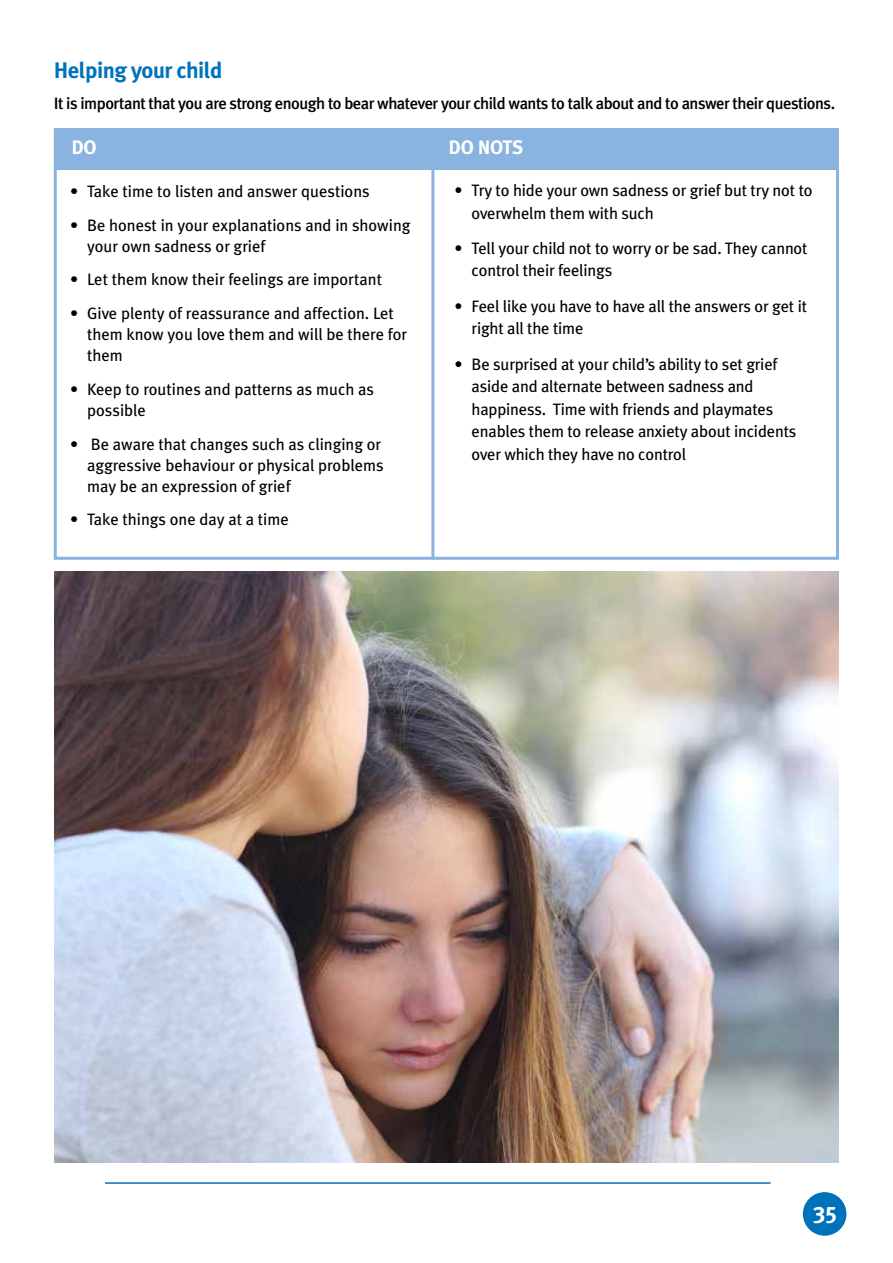
<style>
.page{position:relative;width:893px;height:1263px;background:#fff}
.page>*{position:absolute;margin:0;border:0;box-sizing:border-box;transform-origin:0 0}
.t1{font:700 23.25px "Meta Plus";color:#fff}
.t2{font:700 22.5px "Meta Plus";letter-spacing:-.02em;color:#0072bb}
.t3{font:700 19.5px "Meta Plus";letter-spacing:-.02em;color:#fff}
.t4{font:16.5px/22.5px "Meta Plus";letter-spacing:-.01em;color:#000}
.t5{font:500 16.5px "Meta Plus";letter-spacing:-.03em;color:#000}
</style>
<div class="page">
<div style="left:803px;top:1192px;width:43px;height:44px;background:#0072bb;border-radius:50%"></div>
<hr style="left:105px;top:1182px;width:665px;height:2px;background:#0072bb">
<div style="left:54px;top:128px;width:785px;height:41px;background:#8ab3e0"></div>
<hr style="left:431px;top:154px;width:3px;height:406px;background:#8ab3e0">
<img style="left:54px;top:571px;width:785px;height:591px">
<h2 class="t2" style="left:54px;top:58px;width:170px">Helping your child</h2>
<p class="t5" style="left:54px;top:94px;width:783px">It is important that you are strong enough to bear whatever your child wants to talk about and to answer their questions.</p>
<p class="t3" style="left:71px;top:136px;width:27px">DO</p>
<p class="t4" style="left:70px;top:180px;width:301px">• Take time to listen and answer questions</p>
<p class="t4" style="left:87px;top:214px;width:325px;line-height:21px;text-indent:-17px">• Be honest in your explanations and in showing your own sadness or grief</p>
<p class="t4" style="left:70px;top:268px;width:314px">• Let them know their feelings are important</p>
<p class="t4" style="left:87px;top:303px;width:322px;line-height:21px;text-indent:-17px">• Give plenty of reassurance and affection. Let them know you love them and will be there for them</p>
<p class="t4" style="left:87px;top:378px;width:288px;line-height:21px;text-indent:-17px">• Keep to routines and patterns as much as possible</p>
<p class="t4" style="left:87px;top:433px;width:298px;line-height:21px;text-indent:-17px">• Be aware that changes such as clinging or aggressive behaviour or physical problems may be an expression of grief</p>
<p class="t4" style="left:70px;top:508px;width:220px">• Take things one day at a time</p>
<p class="t3" style="left:448px;top:136px;width:76px">DO NOTS</p>
<p class="t4" style="left:472px;top:179px;width:343px;text-indent:-17px">• Try to hide your own sadness or grief but try not to overwhelm them with such</p>
<p class="t4" style="left:472px;top:237px;width:337px;text-indent:-17px">• Tell your child not to worry or be sad. They cannot control their feelings</p>
<p class="t4" style="left:472px;top:295px;width:337px;text-indent:-17px">• Feel like you have to have all the answers or get it right all the time</p>
<p class="t4" style="left:472px;top:352px;width:326px;text-indent:-17px">• Be surprised at your child’s ability to set grief aside and alternate between sadness and happiness. Time with friends and playmates enables them to release anxiety about incidents over which they have no control</p>
<h1 class="t1" style="left:814px;top:1197px;width:25px">35</h1>
</div>
